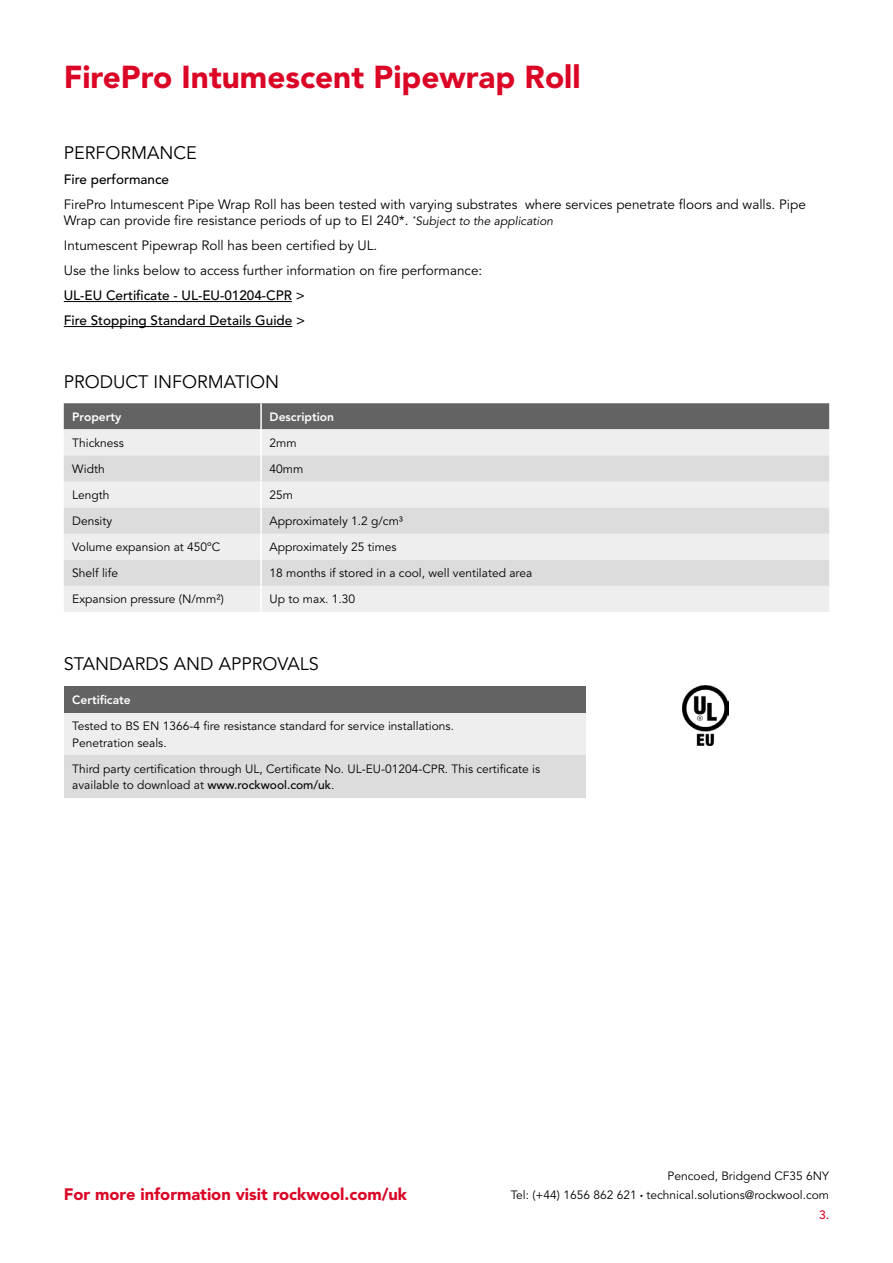
<style>
.page{position:relative;width:893px;height:1263px;background:#fff}
.page>*{position:absolute;margin:0;border:0;box-sizing:border-box;transform-origin:0 0}
.t1{font:900 31.5px "Avenir LT Std";color:#db0626}
.t2{font:18px "Avenir LT Std";color:#000}
.t3{font:900 16.5px "Avenir LT Std";color:#db0626}
.t4{font:13.5px/16.5px "Avenir LT Std";color:#000}
.t5{font:500 13.5px/25px "Avenir LT Std";color:#000}
.t6{font:12px/19.2px "Avenir LT Std";color:#000}
.t7{font:800 12px "Avenir LT Std";color:#fff}
.s1{font-style:italic;font-size:12px}
.s2{font-weight:500}
.s3{font-size:6px}
.s4{font-weight:500;color:#db0626}
</style>
<div class="page">
<hr style="left:64px;top:301px;width:228px;height:1px;background:#000">
<hr style="left:64px;top:326px;width:228px;height:1px;background:#000">
<div style="left:64px;top:687px;width:521px;height:26px;background:#646363"></div>
<div style="left:64px;top:713px;width:521px;height:42px;background:#eee"></div>
<div style="left:64px;top:755px;width:521px;height:43px;background:#dddcdc"></div>
<img style="left:682px;top:685px;width:46px;height:60px">
<div style="left:64px;top:403px;width:765px;height:26px;background:#646363"></div>
<div style="left:64px;top:429px;width:765px;height:183px;background:#eee"></div>
<svg style="left:64px;top:455px;width:765px;height:131px;background:#e3e3e3"></svg>
<hr style="left:260px;top:403px;width:2px;height:26px;background:#fff">
<hr style="left:260px;top:429px;width:2px;height:26px;background:#fff">
<hr style="left:260px;top:455px;width:2px;height:26px;background:#fff">
<hr style="left:260px;top:481px;width:2px;height:27px;background:#fff">
<hr style="left:260px;top:508px;width:2px;height:26px;background:#fff">
<hr style="left:260px;top:534px;width:2px;height:26px;background:#fff">
<hr style="left:260px;top:560px;width:2px;height:26px;background:#fff">
<hr style="left:260px;top:586px;width:2px;height:26px;background:#fff">
<h1 class="t1" style="left:64px;top:58px;width:518px">FirePro Intumescent Pipewrap Roll</h1>
<h2 class="t2" style="left:64px;top:142px;width:135px">PERFORMANCE</h2>
<p class="t5" style="left:64px;top:167px;width:107px">Fire performance</p>
<p class="t4" style="left:64px;top:196px;width:743px">FirePro Intumescent Pipe Wrap Roll has been tested with varying substrates where services penetrate floors and walls. Pipe<br>Wrap can provide fire resistance periods of up to EI 240*. <sup>*</sup><span class="s1">Subject to the application</span></p>
<p class="t4" style="left:64px;top:233px;width:420px;line-height:25px">Intumescent Pipewrap Roll has been certified by UL.<br>Use the links below to access further information on fire performance:</p>
<p class="t5" style="left:64px;top:283px;width:243px">UL-EU Certificate - UL-EU-01204-CPR &gt;<br>Fire Stopping Standard Details Guide &gt;</p>
<h2 class="t2" style="left:64px;top:372px;width:217px">PRODUCT INFORMATION</h2>
<p class="t7" style="left:72px;top:410px;width:51px">Property</p>
<p class="t7" style="left:270px;top:410px;width:66px">Description</p>
<p class="t6" style="left:72px;top:433px;width:53px">Thickness</p>
<p class="t6" style="left:270px;top:433px;width:29px">2mm</p>
<p class="t6" style="left:72px;top:460px;width:34px">Width</p>
<p class="t6" style="left:270px;top:460px;width:35px">40mm</p>
<p class="t6" style="left:72px;top:486px;width:39px">Length</p>
<p class="t6" style="left:270px;top:486px;width:25px">25m</p>
<p class="t6" style="left:72px;top:512px;width:41px">Density</p>
<p class="t6" style="left:270px;top:512px;width:135px">Approximately 1.2 g/cm³</p>
<p class="t6" style="left:72px;top:538px;width:150px">Volume expansion at 450ºC</p>
<p class="t6" style="left:270px;top:538px;width:129px">Approximately 25 times</p>
<p class="t6" style="left:72px;top:564px;width:47px">Shelf life</p>
<p class="t6" style="left:270px;top:564px;width:264px">18 months if stored in a cool, well ventilated area</p>
<p class="t6" style="left:72px;top:590px;width:153px">Expansion pressure (N/mm²)</p>
<p class="t6" style="left:270px;top:590px;width:87px">Up to max. 1.30</p>
<h2 class="t2" style="left:64px;top:653px;width:256px">STANDARDS AND APPROVALS</h2>
<p class="t7" style="left:72px;top:693px;width:60px">Certificate</p>
<p class="t6" style="left:72px;top:718px;width:383px;line-height:16.5px">Tested to BS EN 1366-4 fire resistance standard for service installations.<br>Penetration seals.</p>
<p class="t6" style="left:72px;top:761px;width:469px;line-height:16.5px">Third party certification through UL, Certificate No. UL-EU-01204-CPR. This certificate is available to download at <span class="s2">www.rockwool.com/uk</span>.</p>
<h3 class="t3" style="left:64px;top:1184px;width:345px">For more information visit rockwool.com/uk</h3>
<p class="t6" style="left:511px;top:1167px;width:320px;text-align:right">Pencoed, Bridgend CF35 6NY<br>Tel: (+44) 1656 862 621 <span class="s3">•</span> technical.solutions@rockwool.com<br><span class="s4">3.</span></p>
</div>
